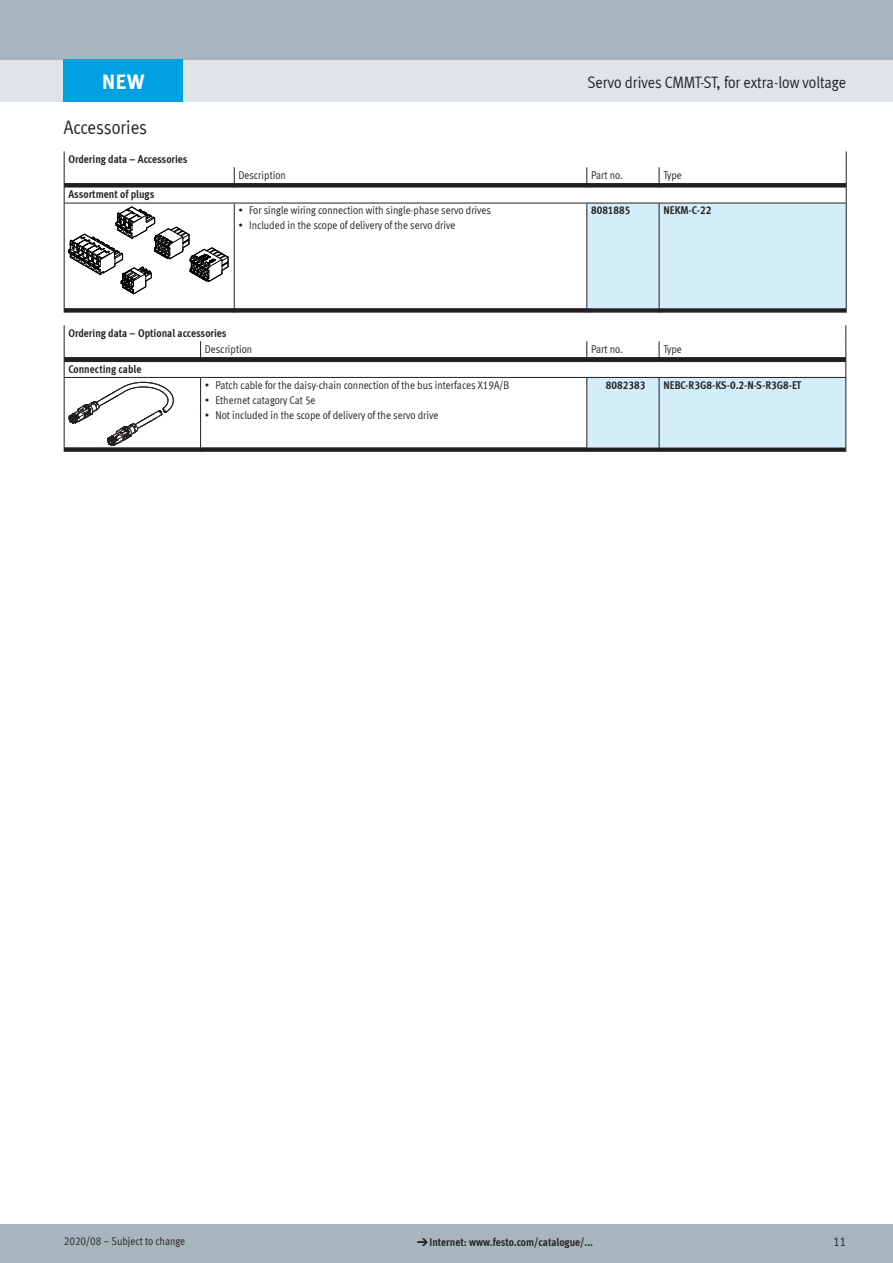
<style>
.page{position:relative;width:893px;height:1263px;background:#fff}
.page>*{position:absolute;margin:0;border:0;box-sizing:border-box;transform-origin:0 0}
.t1{font:700 21px "Meta Plus LF";color:#fff}
.t2{font:19.5px "Meta Cond LF";letter-spacing:-.005em;color:#231f20}
.t3{font:16.5px "Meta Cond LF";color:#231f20}
.t4{font:12.75px "Meta Cond LF";color:#231f20}
.t5{font:11.25px "Meta Cond LF";color:#231f20}
.t6{font:700 11.25px "Meta Cond LF";color:#231f20}
.s1{font-family:"Meto Pict 182";font-weight:400}
</style>
<div class="page">
<div style="left:0;top:1225px;width:893px;height:38px;background:#a7b6be"></div>
<div style="left:0;top:60px;width:893px;height:42px;background:#dfe4e8"></div>
<div style="left:0;top:0;width:893px;height:60px;background:#a7b6be"></div>
<svg style="left:65px;top:183px;width:521px;height:130px"></svg>
<hr style="left:64px;top:203px;width:1px;height:105px;background:#231f20">
<hr style="left:234px;top:203px;width:353px;height:1px;background:#231f20">
<hr style="left:234px;top:203px;width:1px;height:105px;background:#231f20">
<svg style="left:586px;top:151px;width:261px;height:162px"></svg>
<svg style="left:64px;top:151px;width:171px;height:144px"></svg>
<svg style="left:174px;top:357px;width:412px;height:95px"></svg>
<hr style="left:200px;top:378px;width:1px;height:69px;background:#231f20">
<svg style="left:200px;top:341px;width:1px;height:20px"></svg>
<hr style="left:201px;top:361px;width:386px;height:1px;background:#231f20">
<hr style="left:201px;top:377px;width:386px;height:1px;background:#231f20">
<hr style="left:64px;top:361px;width:137px;height:1px;background:#231f20">
<hr style="left:64px;top:377px;width:137px;height:1px;background:#231f20">
<svg style="left:586px;top:325px;width:260px;height:127px"></svg>
<svg style="left:64px;top:325px;width:110px;height:127px"></svg>
<div style="left:64px;top:60px;width:119px;height:42px;background:#00a1e3"></div>
<h1 class="t1" style="left:102px;top:68px;width:44px">NEW</h1>
<h2 class="t2" style="left:64px;top:116px;width:85px">Accessories</h2>
<p class="t6" style="left:68px;top:152px;width:121px">Ordering data – Accessories</p>
<p class="t6" style="left:68px;top:187px;width:88px">Assortment of plugs</p>
<h3 class="t3" style="left:587px;top:72px;width:260px">Servo drives CMMT-ST, for extra-low voltage</h3>
<p class="t5" style="left:238px;top:168px;width:49px">Description</p>
<p class="t5" style="left:591px;top:168px;width:33px">Part no.</p>
<p class="t5" style="left:663px;top:168px;width:20px">Type</p>
<p class="t5" style="left:238px;top:203px;width:254px">• For single wiring connection with single-phase servo drives</p>
<p class="t5" style="left:238px;top:218px;width:218px">• Included in the scope of delivery of the servo drive</p>
<p class="t6" style="left:591px;top:203px;width:41px">8081885</p>
<p class="t6" style="left:663px;top:203px;width:49px">NEKM-C-22</p>
<p class="t6" style="left:68px;top:326px;width:160px">Ordering data – Optional accessories</p>
<p class="t5" style="left:205px;top:342px;width:49px">Description</p>
<p class="t5" style="left:591px;top:342px;width:33px">Part no.</p>
<p class="t5" style="left:663px;top:342px;width:20px">Type</p>
<p class="t6" style="left:68px;top:362px;width:74px">Connecting cable</p>
<p class="t5" style="left:205px;top:378px;width:306px">• Patch cable for the daisy-chain connection of the bus interfaces X19A/B</p>
<p class="t5" style="left:205px;top:393px;width:112px">• Ethernet catagory Cat 5e</p>
<p class="t5" style="left:205px;top:408px;width:235px">• Not included in the scope of delivery of the servo drive</p>
<p class="t6" style="left:606px;top:377px;width:41px">8082383</p>
<p class="t6" style="left:663px;top:377px;width:139px">NEBC-R3G8-KS-0.2-N-S-R3G8-ET</p>
<p class="t5" style="left:64px;top:1234px;width:123px">2020/08 – Subject to change</p>
<p class="t6" style="left:417px;top:1235px;width:178px"><span class="s1">d</span>Internet: www.festo.com/catalogue/...</p>
<p class="t4" style="left:833px;top:1234px;width:14px">11</p>
</div>
